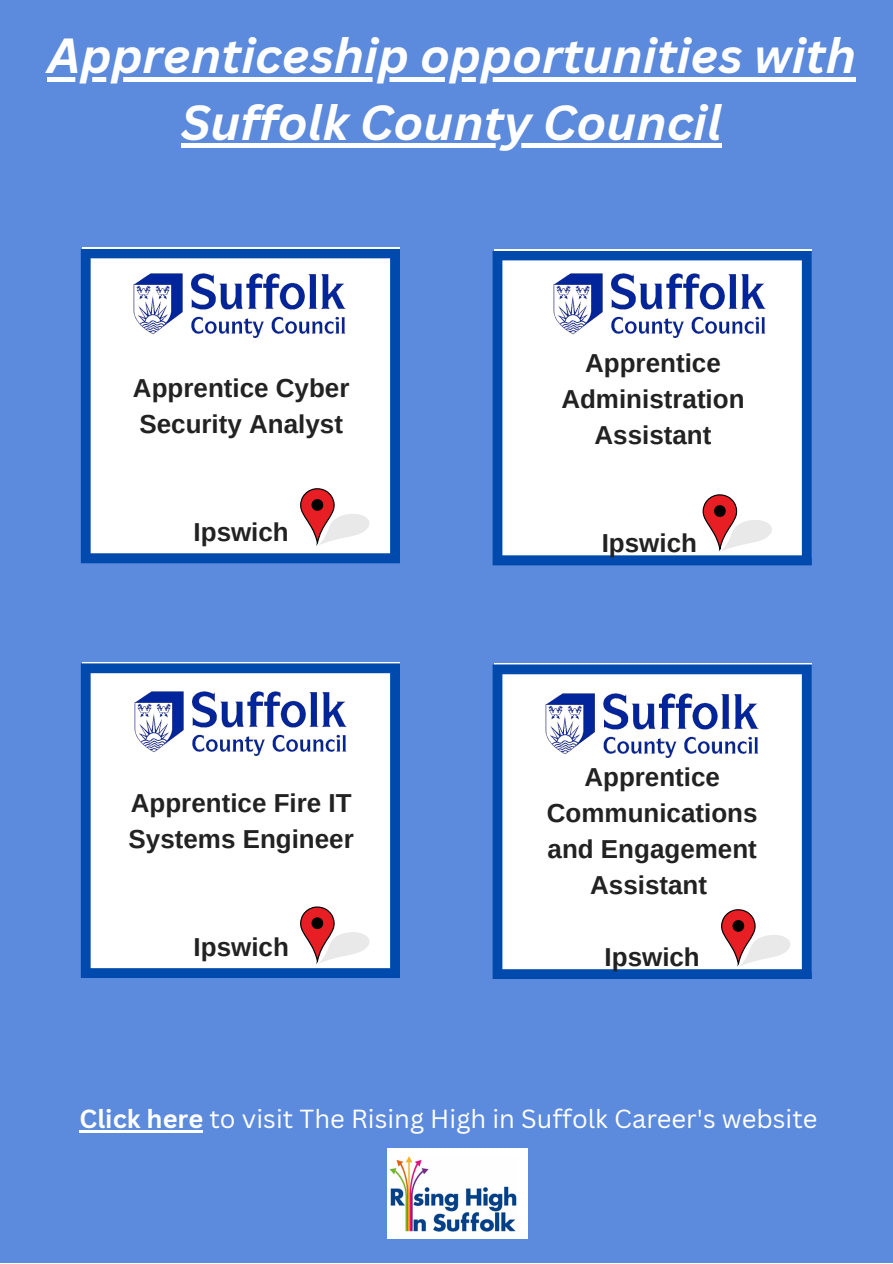
<style>
.page{position:relative;width:893px;height:1264px;background:#fff}
.page>*{position:absolute;margin:0;border:0;box-sizing:border-box;transform-origin:0 0}
.t1{font:italic 700 48px/66.3px "Canva Sans";color:#fff;text-align:center}
.t2{font:700 25.95px/36px "Arimo";color:#222}
.t3{font:25.5px "Canva Sans";color:#fff}
.s1{font-weight:700}
</style>
<div class="page">
<div style="left:0;top:0;width:892px;height:1262px;background:#5c8add"></div>
<svg style="left:81px;top:248px;width:319px;height:315px;background:#d9e4f3"></svg>
<svg style="left:492px;top:250px;width:319px;height:315px;background:#dae4f3"></svg>
<svg style="left:300px;top:487px;width:70px;height:59px;background:#e4babb"></svg>
<svg style="left:702px;top:494px;width:70px;height:58px;background:#e4b9ba"></svg>
<svg style="left:492px;top:664px;width:319px;height:315px;background:#d9e4f2"></svg>
<svg style="left:721px;top:908px;width:69px;height:59px;background:#e4b9ba"></svg>
<svg style="left:81px;top:663px;width:319px;height:315px;background:#d9e4f2"></svg>
<svg style="left:300px;top:906px;width:70px;height:58px;background:#e4b9ba"></svg>
<img style="left:388px;top:1148px;width:139px;height:90px">
<hr style="left:47px;top:77px;width:808px;height:4px;background:#fff">
<div style="left:181px;top:143px;width:541px;height:5px;background:#fff"></div>
<hr style="left:80px;top:1130px;width:123px;height:2px;background:#fff">
<img style="left:131px;top:271px;width:218px;height:69px">
<img style="left:551px;top:271px;width:218px;height:69px">
<img style="left:132px;top:689px;width:218px;height:68px">
<img style="left:543px;top:691px;width:219px;height:69px">
<p class="t1" style="left:47px;top:22px;width:810px">Apprenticeship opportunities with<br>Suffolk County Council</p>
<p class="t2" style="left:133px;top:369px;width:218px">Apprentice Cyber<br>Security Analyst</p>
<p class="t2" style="left:193px;top:513px;width:97px">Ipswich</p>
<p class="t2" style="left:129px;top:784px;width:227px">Apprentice Fire IT<br>Systems Engineer</p>
<p class="t2" style="left:193px;top:928px;width:97px">Ipswich</p>
<p class="t2" style="left:561px;top:345px;width:185px;text-align:center">Apprentice<br>Administration<br>Assistant</p>
<p class="t2" style="left:601px;top:525px;width:97px">Ipswich</p>
<p class="t2" style="left:547px;top:759px;width:212px;text-align:center">Apprentice<br>Communications and Engagement<br>Assistant</p>
<p class="t2" style="left:604px;top:939px;width:97px">Ipswich</p>
<p class="t3" style="left:80px;top:1100px;width:739px"><span class="s1">Click here</span> to visit The Rising High in Suffolk Career's website</p>
</div>
